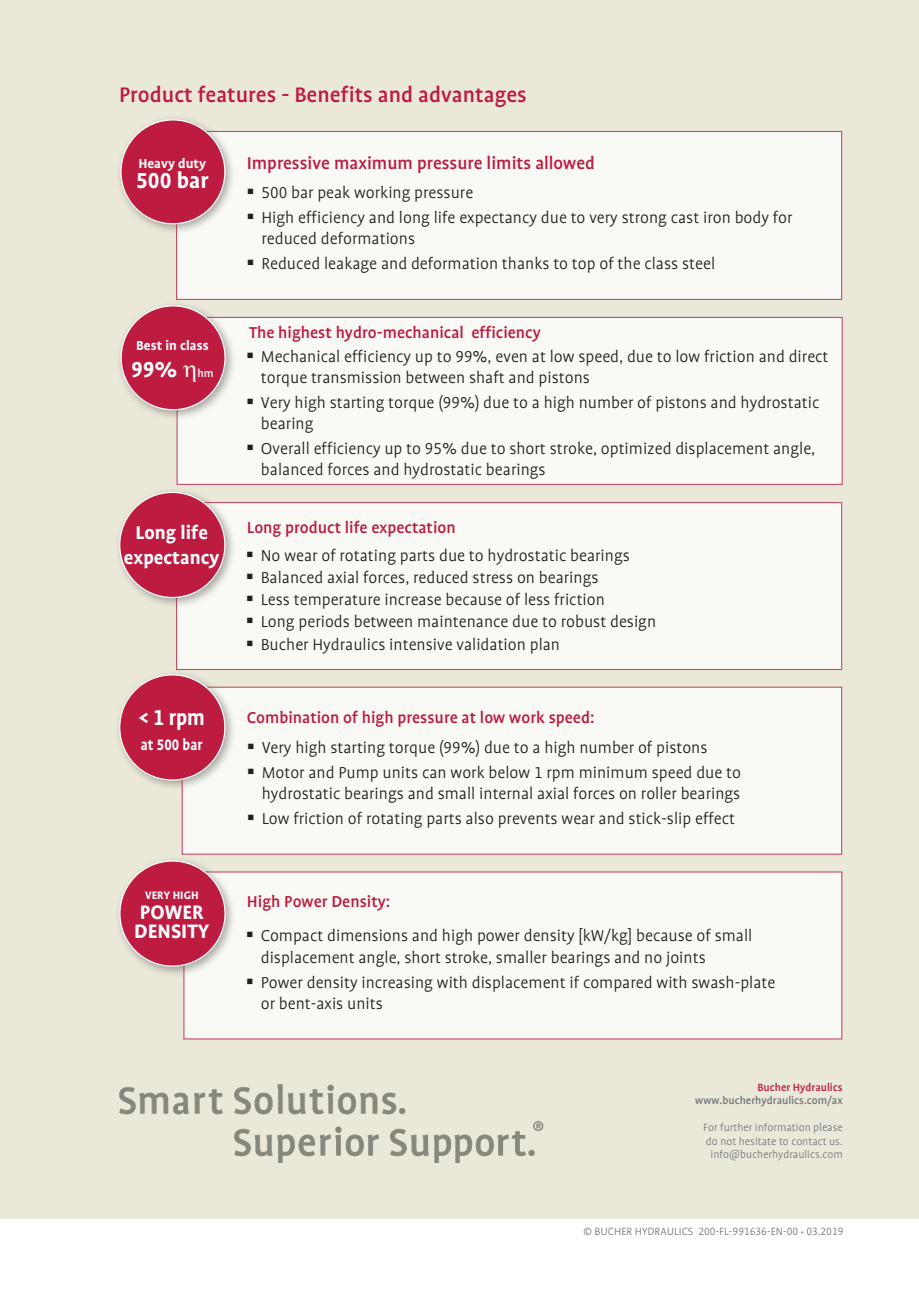
<style>
.page{position:relative;width:919px;height:1289px;background:#fff}
.page>*{position:absolute;margin:0;border:0;box-sizing:border-box;transform-origin:0 0}
.t1{font:700 24.75px "Bucher Profile";color:#fff}
.t2{font:700 24.75px "Bucher Profile";color:#fff;scale:.9 1}
.t3{font:500 24px "Bucher Profile";color:#be1b40}
.t4{font:700 22.2px/19.8px "Bucher Profile";color:#fff}
.t5{font:700 21px/25.2px "Bucher Profile";color:#fff;text-align:center}
.t6{font:500 19.5px "Bucher Profile";color:#be1b40}
.t7{font:300 18px/21px "Bucher Profile";color:#231f20}
.t8{font:500 18px "Bucher Profile";color:#be1b40}
.t9{font:700 17.25px "Bucher Profile";color:#fff;scale:.9 1}
.t10{font:700 14.85px "Bucher Profile";color:#fff}
.t11{font:700 12.3px "Bucher Profile";color:#fff}
.t12{font:300 12px/13.5px "Bucher Profile";color:#76787b;text-align:right}
.t13{font:500 12px "Bucher Profile";color:#76787b}
.t14{font:500 12px "Bucher Profile";color:#be1b40}
.s1{font-weight:500;font-size:12.3px}
.s2{font-size:9px}
</style>
<div class="page">
<div style="left:0;top:0;width:918px;height:70px;background:#e9e8d9"></div>
<div style="left:0;top:906px;width:918px;height:312px;background:#e9e8d9"></div>
<div style="left:0;top:6px;width:918px;height:921px;background:#e9e8d9"></div>
<div style="left:176px;top:502px;width:666px;height:168px;background:#f9f9f5;border:1px solid #be1b40"></div>
<div style="left:176px;top:131px;width:666px;height:169px;background:#f9f9f5;border:1px solid #be1b40"></div>
<div style="left:114px;top:486px;width:122px;height:123px;background:#56564d;opacity:.5"></div>
<div style="left:120px;top:492px;width:105px;height:105px;background:#be1b40;border-radius:50%"></div>
<div style="left:115px;top:114px;width:122px;height:121px;background:#56564d;opacity:.5"></div>
<div style="left:121px;top:120px;width:104px;height:104px;background:#be1b40;border-radius:50%"></div>
<div style="left:182px;top:686px;width:660px;height:168px;background:#f9f9f5"></div>
<div style="left:114px;top:669px;width:122px;height:122px;background:#56564d;opacity:.5"></div>
<div style="left:120px;top:675px;width:105px;height:105px;background:#be1b40;border-radius:50%"></div>
<div style="left:183px;top:871px;width:659px;height:168px;background:#f9f9f5"></div>
<div style="left:114px;top:855px;width:123px;height:122px;background:#56564d;opacity:.5"></div>
<div style="left:120px;top:861px;width:105px;height:105px;background:#be1b40;border-radius:50%"></div>
<div style="left:176px;top:317px;width:666px;height:168px;background:#f9f9f5;border:1px solid #be1b40"></div>
<div style="left:115px;top:300px;width:122px;height:121px;background:#56564d;opacity:.5"></div>
<div style="left:121px;top:306px;width:104px;height:104px;background:#be1b40;border-radius:50%"></div>
<img style="left:120px;top:1084px;width:424px;height:78px">
<h2 class="t3" style="left:119px;top:82px;width:409px">Product features - Benefits and advantages</h2>
<p class="t10" style="left:138px;top:155px;width:69px">Heavy duty</p>
<h1 class="t1" style="left:136px;top:167px;width:74px">500 bar</h1>
<p class="t10" style="left:136px;top:338px;width:74px">Best in class</p>
<h1 class="t1" style="left:131px;top:356px;width:84px">99% <span class="s1">hm</span></h1>
<p class="t6" style="left:247px;top:153px;width:350px">Impressive maximum pressure limits allowed</p>
<p class="t7" style="left:261px;top:180px;width:532px;line-height:25.2px">500 bar peak working pressure<br>High efficiency and long life expectancy due to very strong cast iron body for</p>
<p class="t7" style="left:261px;top:226px;width:455px;line-height:25.2px">reduced deformations<br>Reduced leakage and deformation thanks to top of the class steel</p>
<p class="t8" style="left:249px;top:323px;width:293px">The highest hydro-mechanical efficiency</p>
<p class="t7" style="left:261px;top:346px;width:569px">Mechanical efficiency up to 99%, even at low speed, due to low friction and direct torque transmission between shaft and pistons</p>
<p class="t7" style="left:261px;top:392px;width:560px">Very high starting torque (99%) due to a high number of pistons and hydrostatic bearing</p>
<p class="t7" style="left:261px;top:438px;width:556px">Overall efficiency up to 95% due to short stroke, optimized displacement angle, balanced forces and hydrostatic bearings</p>
<p class="t5" style="left:124px;top:519px;width:97px">Long life expectancy</p>
<p class="t8" style="left:247px;top:517px;width:210px">Long product life expectation</p>
<p class="t7" style="left:261px;top:544px;width:397px;line-height:22.2px">No wear of rotating parts due to hydrostatic bearings Balanced axial forces, reduced stress on bearings<br>Less temperature increase because of less friction<br>Long periods between maintenance due to robust design Bucher Hydraulics intensive validation plan</p>
<h1 class="t2" style="left:138px;top:704px;width:76px">&lt; 1 rpm</h1>
<p class="t9" style="left:141px;top:735px;width:70px">at 500 bar</p>
<p class="t11" style="left:145px;top:888px;width:55px">VERY HIGH</p>
<p class="t4" style="left:134px;top:901px;width:77px">POWER<br>DENSITY</p>
<p class="t8" style="left:247px;top:707px;width:349px">Combination of high pressure at low work speed:</p>
<p class="t7" style="left:262px;top:734px;width:481px;line-height:25.2px">Very high starting torque (99%) due to a high number of pistons<br>Motor and Pump units can work below 1 rpm minimum speed due to</p>
<p class="t7" style="left:262px;top:781px;width:480px;line-height:25.2px">hydrostatic bearings and small internal axial forces on roller bearings<br>Low friction of rotating parts also prevents wear and stick-slip effect</p>
<p class="t8" style="left:247px;top:891px;width:145px">High Power Density:</p>
<p class="t7" style="left:261px;top:925px;width:493px">Compact dimensions and high power density [kW/kg] because of small displacement angle, short stroke, smaller bearings and no joints</p>
<p class="t7" style="left:261px;top:971px;width:516px">Power density increasing with displacement if compared with swash-plate or bent-axis units</p>
<p class="t14" style="left:757px;top:1080px;width:87px">Bucher Hydraulics</p>
<p class="t13" style="left:695px;top:1094px;width:149px">www.bucherhydraulics.com/ax</p>
<p class="t12" style="left:703px;top:1121px;width:141px">For further information please do not hesitate to contact us. info@bucherhydraulics.com</p>
<p class="t12" style="left:583px;top:1224px;width:261px">© BUCHER HYDRAULICS 200-FL-991636-EN-00 <span class="s2">•</span> 03.2019</p>
</div>
